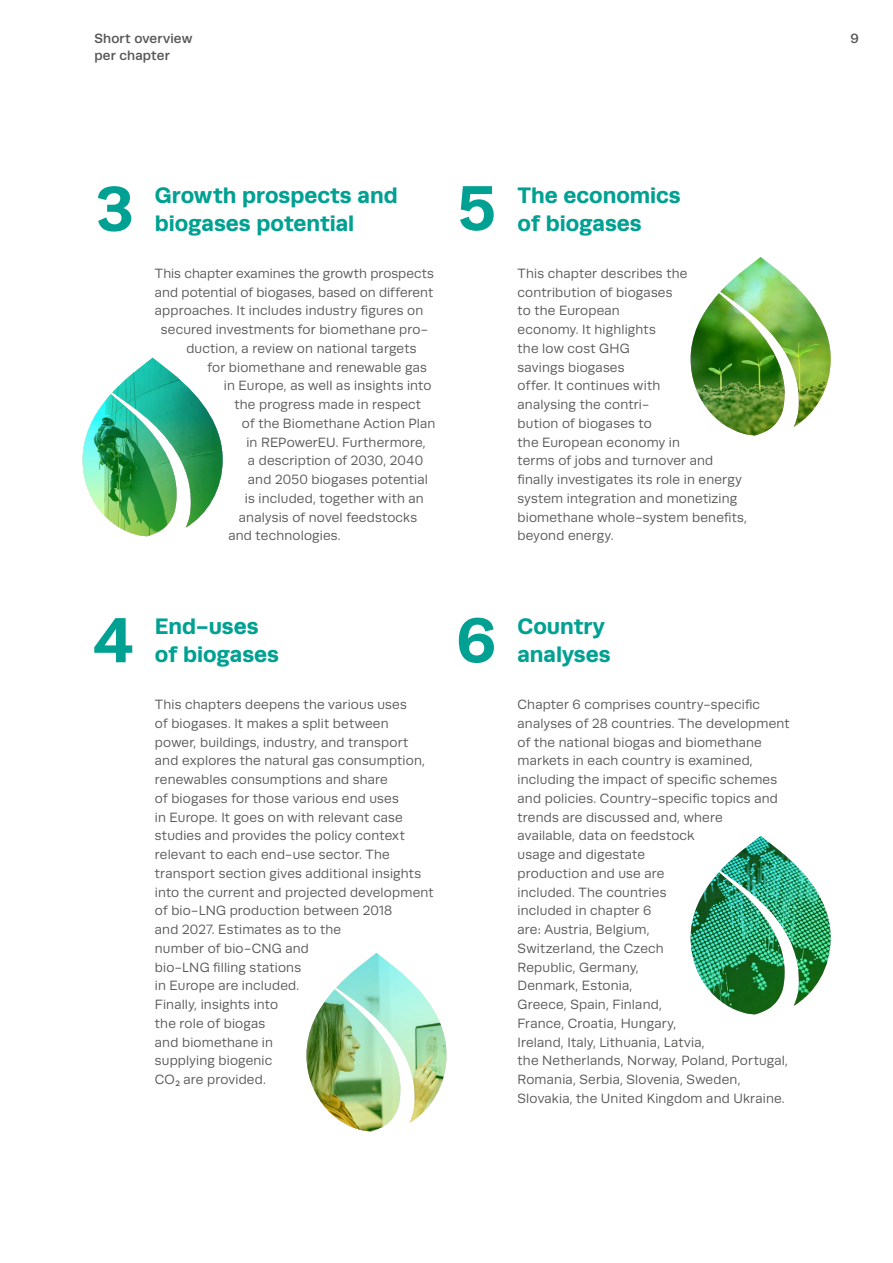
<style>
.page{position:relative;width:893px;height:1263px;background:#fff}
.page>*{position:absolute;margin:0;border:0;box-sizing:border-box;transform-origin:0 0}
.t1{font:700 63.6px "Runda";color:#00a192}
.t2{font:700 22.5px/28.2px "Runda";letter-spacing:-.005em;color:#00a192}
.t3{font:13.5px/18.8px "Runda";letter-spacing:.015em;color:#575756}
.t4{font:500 13.5px "Runda";letter-spacing:.01em;color:#575756}
</style>
<div class="page">
<img style="left:83px;top:358px;width:140px;height:178px">
<img style="left:691px;top:257px;width:140px;height:178px">
<img style="left:306px;top:953px;width:140px;height:178px">
<img style="left:691px;top:836px;width:140px;height:178px">
<p class="t4" style="left:94px;top:31px;width:99px">Short overview</p>
<p class="t4" style="left:851px;top:31px;width:10px">9</p>
<p class="t4" style="left:94px;top:47px;width:77px">per chapter</p>
<h1 class="t1" style="left:96px;top:171px;width:39px">3</h1>
<h2 class="t2" style="left:518px;top:181px;width:165px">The economics of biogases</h2>
<p class="t3" style="left:518px;top:264px;width:231px">This chapter describes the contribution of biogases<br>to the European<br>economy. It highlights<br>the low cost GHG<br>savings biogases<br>offer. It continues with<br>analysing the contri-<br>bution of biogases to<br>the European economy in<br>terms of jobs and turnover and finally investigates its role in energy system integration and monetizing biomethane whole-system benefits, beyond energy.</p>
<h1 class="t1" style="left:458px;top:170px;width:39px">5</h1>
<h2 class="t2" style="left:155px;top:181px;width:244px">Growth prospects and biogases potential</h2>
<p class="t3" style="left:155px;top:264px;width:280px">This chapter examines the growth prospects</p>
<p class="t3" style="left:155px;top:283px;width:280px">and potential of biogases, based on different</p>
<p class="t3" style="left:155px;top:301px;width:270px">approaches. It includes industry figures on</p>
<p class="t3" style="left:161px;top:320px;width:269px">secured investments for biomethane pro-</p>
<p class="t3" style="left:186px;top:339px;width:232px">duction, a review on national targets</p>
<p class="t3" style="left:207px;top:358px;width:221px">for biomethane and renewable gas</p>
<p class="t3" style="left:224px;top:376px;width:209px">in Europe, as well as insights into</p>
<p class="t3" style="left:234px;top:395px;width:188px">the progress made in respect</p>
<p class="t3" style="left:242px;top:414px;width:195px">of the Biomethane Action Plan</p>
<p class="t3" style="left:246px;top:433px;width:181px">in REPowerEU. Furthermore,</p>
<p class="t3" style="left:248px;top:451px;width:177px">a description of 2030, 2040</p>
<p class="t3" style="left:248px;top:470px;width:182px">and 2050 biogases potential</p>
<p class="t3" style="left:245px;top:489px;width:180px">is included, together with an</p>
<p class="t3" style="left:239px;top:508px;width:180px">analysis of novel feedstocks</p>
<p class="t3" style="left:228px;top:526px;width:114px">and technologies.</p>
<h1 class="t1" style="left:93px;top:602px;width:42px">4</h1>
<h2 class="t2" style="left:155px;top:612px;width:126px">End-uses of biogases</h2>
<p class="t3" style="left:155px;top:695px;width:280px">This chapters deepens the various uses<br>of biogases. It makes a split between<br>power, buildings, industry, and transport and explores the natural gas consumption, renewables consumptions and share<br>of biogases for those various end uses<br>in Europe. It goes on with relevant case studies and provides the policy context relevant to each end-use sector. The transport section gives additional insights into the current and projected development of bio-LNG production between 2018<br>and 2027. Estimates as to the<br>number of bio-CNG and<br>bio-LNG filling stations<br>in Europe are included.<br>Finally, insights into<br>the role of biogas<br>and biomethane in<br>supplying biogenic<br>CO<sub>2</sub> are provided.</p>
<h1 class="t1" style="left:456px;top:602px;width:41px">6</h1>
<h2 class="t2" style="left:518px;top:612px;width:95px">Country analyses</h2>
<p class="t3" style="left:518px;top:695px;width:274px">Chapter 6 comprises country-specific analyses of 28 countries. The development of the national biogas and biomethane markets in each country is examined, including the impact of specific schemes and policies. Country-specific topics and trends are discussed and, where<br>available, data on feedstock<br>usage and digestate<br>production and use are<br>included. The countries<br>included in chapter 6<br>are: Austria, Belgium,<br>Switzerland, the Czech<br>Republic, Germany,<br>Denmark, Estonia,<br>Greece, Spain, Finland,<br>France, Croatia, Hungary,<br>Ireland, Italy, Lithuania, Latvia,<br>the Netherlands, Norway, Poland, Portugal,<br>Romania, Serbia, Slovenia, Sweden,<br>Slovakia, the United Kingdom and Ukraine.</p>
</div>
